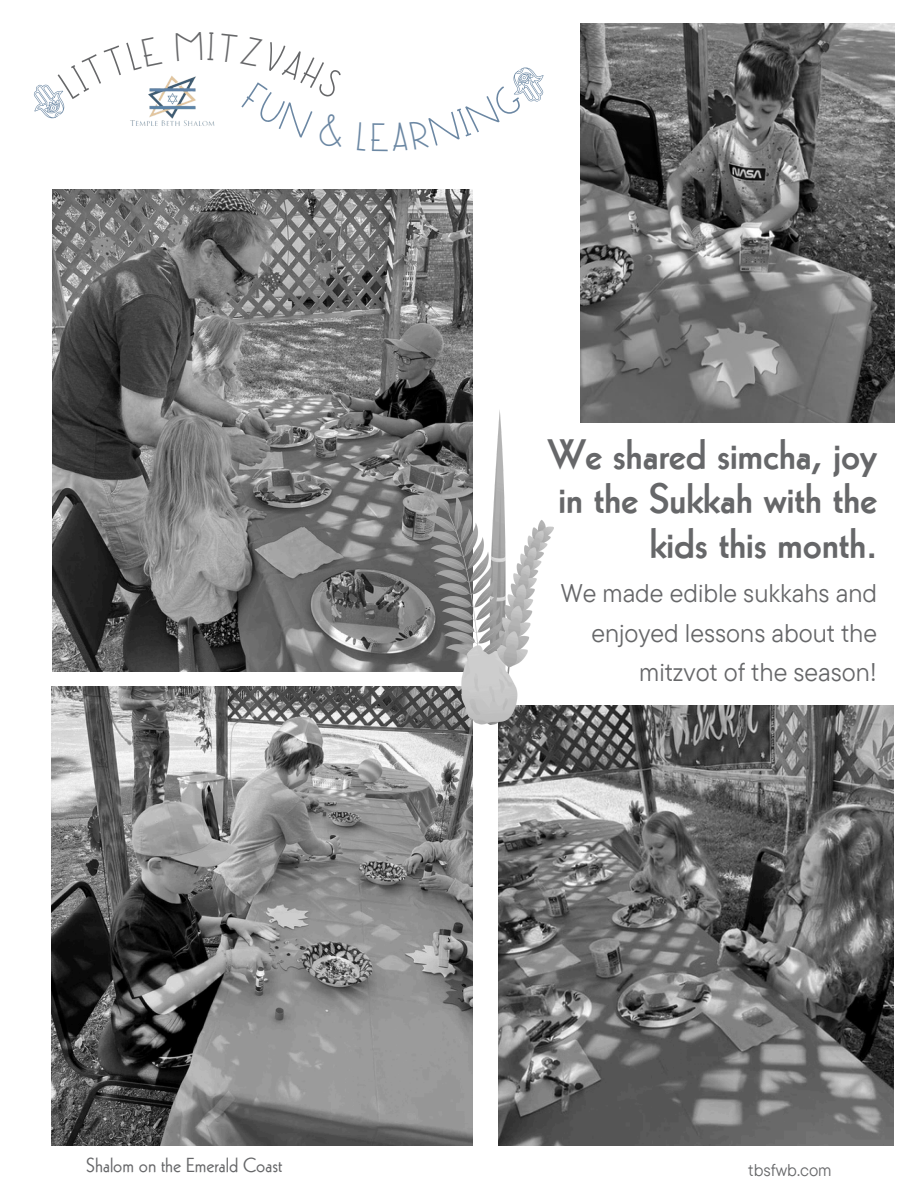
<style>
.page{position:relative;width:918px;height:1188px;background:#fff}
.page>*{position:absolute;margin:0;border:0;box-sizing:border-box;transform-origin:0 0}
.t1{font:800 41.4px/44.4px "Kabel LT Pro";color:#666769;text-align:right}
.t2{font:25.5px/39.8px "TT Commons Pro";color:#666769;text-align:right}
.t3{font:19.8px "Kabel LT Pro";color:#666769}
.t4{font:16.95px "TT Commons Pro";color:#666769}
</style>
<div class="page">
<img style="left:163px;top:76px;width:13px;height:50px">
<img style="left:52px;top:687px;width:420px;height:458px">
<img style="left:499px;top:705px;width:395px;height:440px">
<img style="left:52px;top:189px;width:421px;height:483px">
<img style="left:581px;top:23px;width:314px;height:400px">
<img style="left:425px;top:409px;width:129px;height:315px">
<svg style="left:33px;top:84px;width:130px;height:42px"></svg>
<svg style="left:176px;top:76px;width:39px;height:50px"></svg>
<svg style="left:513px;top:67px;width:31px;height:35px"></svg>
<h1 class="t1" style="left:548px;top:437px;width:330px">We shared simcha, joy in the Sukkah with the kids this month.</h1>
<p class="t2" style="left:561px;top:573px;width:318px">We made edible sukkahs and enjoyed lessons about the mitzvot of the season!</p>
<p class="t3" style="left:86px;top:1157px;width:198px">Shalom on the Emerald Coast</p>
<p class="t4" style="left:748px;top:1159px;width:85px">tbsfwb.com</p>
</div>
